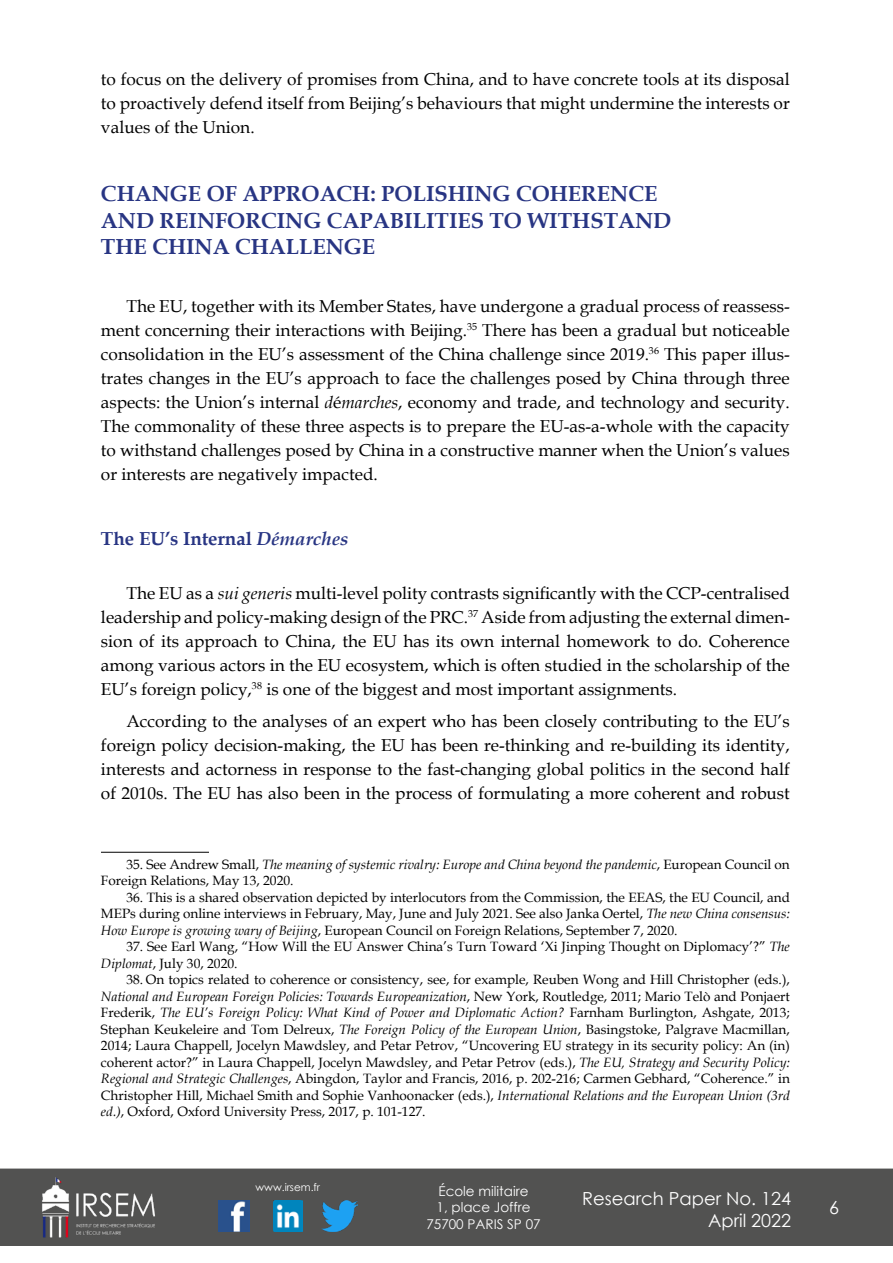
<style>
.page{position:relative;width:893px;height:1263px;background:#fff}
.page>*{position:absolute;margin:0;border:0;box-sizing:border-box;transform-origin:0 0}
.t1{font:700 21.75px/26.1px "Book Antiqua";color:#283583}
.t2{font:700 18.75px "Book Antiqua";color:#283583}
.t3{font:18px/21.6px "Century Gothic";color:#fff;text-align:right}
.t4{font:17.25px/24px "Book Antiqua";color:#000;text-align:justify}
.t5{font:13.5px/16.5px "Book Antiqua";color:#000}
.t6{font:13.5px/16.2px "Century Gothic";color:#fff;text-align:center}
.t7{font:10.5px "Century Gothic";color:#fff}
.s1{font-style:italic}
</style>
<div class="page">
<div style="left:0;top:1168px;width:893px;height:78px;background:#525251;border:2px solid #525251"></div>
<img style="left:39px;top:1169px;width:117px;height:76px">
<img style="left:322px;top:1200px;width:36px;height:32px">
<img style="left:218px;top:1200px;width:31px;height:32px">
<img style="left:274px;top:1200px;width:28px;height:32px">
<hr style="left:101px;top:852px;width:108px;height:1px;background:#000">
<p class="t4" style="left:101px;top:67px;width:690px">to focus on the delivery of promises from China, and to have concrete tools at its disposal to proactively defend itself from Beijing’s behaviours that might undermine the interests or values of the Union.</p>
<p class="t1" style="left:101px;top:181px;width:572px">CHANGE OF APPROACH: POLISHING COHERENCE<br>AND REINFORCING CAPABILITIES TO WITHSTAND<br>THE CHINA CHALLENGE</p>
<p class="t4" style="left:101px;top:293px;width:690px;text-indent:26px">The EU, together with its Member States, have undergone a gradual process of reassess&shy;ment concerning their interactions with Beijing.<sup>35</sup> There has been a gradual but noticeable consolidation in the EU’s assessment of the China challenge since 2019.<sup>36</sup> This paper illus&shy;trates changes in the EU’s approach to face the challenges posed by China through three aspects: the Union’s internal <span class="s1">d</span>é<span class="s1">marches</span>, economy and trade, and technology and security.<br>The commonality of these three aspects is to prepare the EU-as-a-whole with the capacity to withstand challenges posed by China in a constructive manner when the Union’s values or interests are negatively impacted.</p>
<p class="t2" style="left:101px;top:526px;width:249px">The EU’s Internal <span class="s1">Démarches</span></p>
<p class="t4" style="left:101px;top:580px;width:690px;text-indent:26px">The EU as a <span class="s1">sui generis</span> multi-level polity contrasts significantly with the CCP-centralised leadership and policy-making design of the PRC.<sup>37</sup> Aside from adjusting the external dimen&shy;sion of its approach to China, the EU has its own internal homework to do. Coherence among various actors in the EU ecosystem, which is often studied in the scholarship of the EU’s foreign policy,<sup>38</sup> is one of the biggest and most important assignments.</p>
<p class="t4" style="left:101px;top:709px;width:690px;text-indent:26px">According to the analyses of an expert who has been closely contributing to the EU’s foreign policy decision-making, the EU has been re-thinking and re-building its identity, interests and actorness in response to the fast-changing global politics in the second half of 2010s. The EU has also been in the process of formulating a more coherent and robust</p>
<p class="t5" style="left:101px;top:855px;width:690px;text-indent:26px">35. See Andrew Small, <span class="s1">The meaning of systemic rivalry: Europe and China beyond the pandemic</span>, European Council on<br>Foreign Relations, May 13, 2020.</p>
<p class="t5" style="left:101px;top:888px;width:690px;text-align:justify;text-indent:26px">36. This is a shared observation depicted by interlocutors from the Commission, the EEAS, the EU Council, and MEPs during online interviews in February, May, June and July 2021. See also Janka Oertel, <span class="s1">The new China consensus:<br>How Europe is growing wary of Beijing</span>, European Council on Foreign Relations, September 7, 2020.</p>
<p class="t5" style="left:101px;top:938px;width:690px;text-indent:26px">37. See Earl Wang, “How Will the EU Answer China’s Turn Toward ‘Xi Jinping Thought on Diplomacy’?” <span class="s1">The<br>Diplomat</span>, July 30, 2020.</p>
<p class="t5" style="left:101px;top:971px;width:690px;text-align:justify;text-indent:25px">38. On topics related to coherence or consistency, see, for example, Reuben Wong and Hill Christopher (eds.), <span class="s1">National and European Foreign Policies: Towards Europeanization</span>, New York, Routledge, 2011; Mario Telò and Ponjaert Frederik, <span class="s1">The EU’s Foreign Policy: What Kind of Power and Diplomatic Action?</span> Farnham Burlington, Ashgate, 2013; Stephan Keukeleire and Tom Delreux, <span class="s1">The Foreign Policy of the European Union</span>, Basingstoke, Palgrave Macmillan, 2014; Laura Chappell, Jocelyn Mawdsley, and Petar Petrov, “Uncovering EU strategy in its security policy: An (in) coherent actor?” in Laura Chappell, Jocelyn Mawdsley, and Petar Petrov (eds.), <span class="s1">The EU, Strategy and Security Policy:<br>Regional and Strategic Challenges</span>, Abingdon, Taylor and Francis, 2016, p. 202-216; Carmen Gebhard, “Coherence.” in Christopher Hill, Michael Smith and Sophie Vanhoonacker (eds.), <span class="s1">International Relations and the European Union (3rd ed.)</span>, Oxford, Oxford University Press, 2017, p. 101-127.</p>
<p class="t7" style="left:256px;top:1179px;width:66px">www.irsem.fr</p>
<p class="t6" style="left:426px;top:1183px;width:116px">École militaire<br>1, place Joffre<br>75700 PARIS SP 07</p>
<p class="t3" style="left:582px;top:1187px;width:210px">Research Paper No. 124<br>April 2022</p>
<p class="t3" style="left:829px;top:1196px;width:11px">6</p>
</div>
